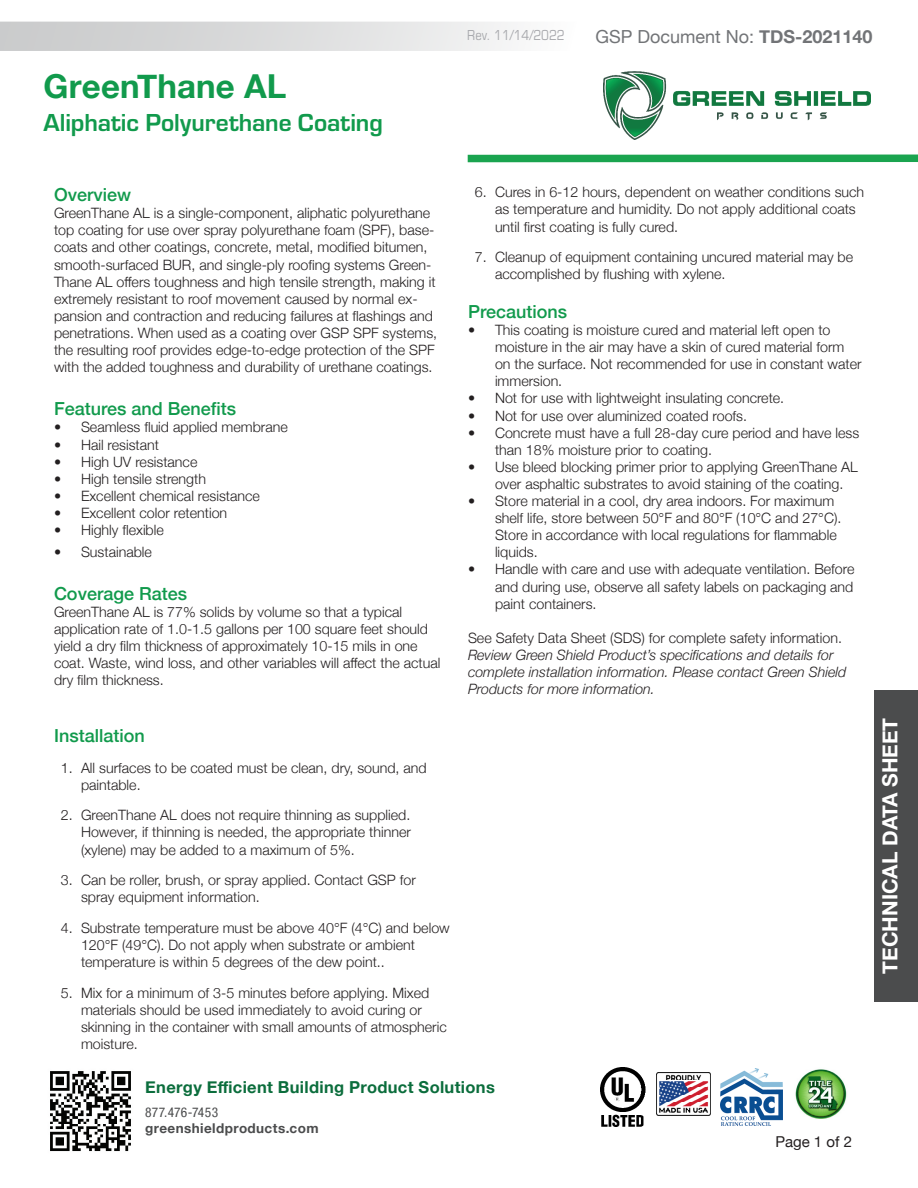
<style>
.page{position:relative;width:918px;height:1188px;background:#fff}
.page>*{position:absolute;margin:0;border:0;box-sizing:border-box;transform-origin:0 0}
.t1{font:700 33px "Helvetica Neue";letter-spacing:.005em;color:#119a4c}
.t2{font:700 25.5px "Eurostile";color:#119a4c}
.t3{font:700 21px "Helvetica Neue";color:#fff}
.t4{font:500 18px "Helvetica Neue";color:#119a4c}
.t5{font:18px "Helvetica Neue";color:#727477}
.t6{font:700 16.5px "Helvetica Neue";letter-spacing:.02em;color:#0b6d3c}
.t7{font:15px "Eurostile Con";color:#a8a9ad}
.t8{font:15px "Helvetica Neue";color:#231f20}
.t9{font:300 14.25px/17.1px "Helvetica Neue";color:#231f20}
.t10{font:italic 300 14.25px/17.1px "Helvetica Neue";color:#231f20}
.t11{font:700 13.5px "Helvetica Neue";letter-spacing:.03em;color:#4b4c4d}
.t12{font:condensed 13.5px "Helvetica Neue Condensed";letter-spacing:.02em;color:#4b4c4d}
.s1{font-weight:700}
</style>
<div class="page">
<img style="left:50px;top:1071px;width:81px;height:81px">
<svg style="left:0;top:22px;width:512px;height:29px;background:#dbdcdc"></svg>
<img style="left:603px;top:71px;width:268px;height:69px">
<img style="left:657px;top:1072px;width:54px;height:43px">
<div style="left:468px;top:154px;width:450px;height:8px;background:#1aa44f"></div>
<div style="left:875px;top:690px;width:43px;height:311px;background:#4b4c4d"></div>
<img style="left:600px;top:1067px;width:45px;height:59px">
<img style="left:720px;top:1068px;width:63px;height:57px">
<img style="left:795px;top:1069px;width:52px;height:50px">
<h1 class="t1" style="left:44px;top:60px;width:244px">GreenThane AL</h1>
<h2 class="t2" style="left:44px;top:104px;width:341px">Aliphatic Polyurethane Coating</h2>
<p class="t7" style="left:467px;top:25px;width:99px">Rev. 11/14/2022</p>
<p class="t5" style="left:595px;top:24px;width:279px">GSP Document No: <span class="s1">TDS-2021140</span></p>
<p class="t4" style="left:54px;top:180px;width:79px">Overview</p>
<p class="t9" style="left:54px;top:204px;width:385px">GreenThane AL is a single-component, aliphatic polyurethane top coating for use over spray polyurethane foam (SPF), base&shy;coats and other coatings, concrete, metal, modified bitumen, smooth-surfaced BUR, and single-ply roofing systems Green-Thane AL offers toughness and high tensile strength, making it extremely resistant to roof movement caused by normal ex&shy;pansion and contraction and reducing failures at flashings and penetrations. When used as a coating over GSP SPF systems, the resulting roof provides edge-to-edge protection of the SPF with the added toughness and durability of urethane coatings.</p>
<p class="t4" style="left:54px;top:394px;width:184px">Features and Benefits</p>
<p class="t9" style="left:54px;top:418px;width:235px">• Seamless fluid applied membrane</p>
<p class="t9" style="left:54px;top:435px;width:107px">• Hail resistant</p>
<p class="t9" style="left:54px;top:452px;width:145px">• High UV resistance</p>
<p class="t9" style="left:54px;top:469px;width:154px">• High tensile strength</p>
<p class="t9" style="left:54px;top:486px;width:207px">• Excellent chemical resistance</p>
<p class="t9" style="left:54px;top:503px;width:175px">• Excellent color retention</p>
<p class="t9" style="left:54px;top:520px;width:111px">• Highly flexible</p>
<p class="t9" style="left:54px;top:542px;width:99px">• Sustainable</p>
<p class="t4" style="left:54px;top:579px;width:135px">Coverage Rates</p>
<p class="t9" style="left:54px;top:602px;width:388px">GreenThane AL is 77% solids by volume so that a typical application rate of 1.0-1.5 gallons per 100 square feet should yield a dry film thickness of approximately 10-15 mils in one coat. Waste, wind loss, and other variables will affect the actual dry film thickness.</p>
<p class="t4" style="left:54px;top:721px;width:92px">Installation</p>
<p class="t9" style="left:81px;top:758px;width:347px;text-indent:-20px">1. All surfaces to be coated must be clean, dry, sound, and paintable.</p>
<p class="t9" style="left:81px;top:806px;width:331px;text-align:justify;text-indent:-20px">2. GreenThane AL does not require thinning as supplied.<br>However, if thinning is needed, the appropriate thinner (xylene) may be added to a maximum of 5%.</p>
<p class="t9" style="left:81px;top:870px;width:337px;text-indent:-20px">3. Can be roller, brush, or spray applied. Contact GSP for spray equipment information.</p>
<p class="t9" style="left:81px;top:918px;width:370px;text-indent:-20px">4. Substrate temperature must be above 40°F (4°C) and below<br>120°F (49°C). Do not apply when substrate or ambient temperature is within 5 degrees of the dew point..</p>
<p class="t9" style="left:81px;top:983px;width:367px;text-indent:-20px">5. Mix for a minimum of 3-5 minutes before applying. Mixed materials should be used immediately to avoid curing or skinning in the container with small amounts of atmospheric moisture.</p>
<p class="t9" style="left:495px;top:183px;width:371px;text-indent:-20px">6. Cures in 6-12 hours, dependent on weather conditions such as temperature and humidity. Do not apply additional coats until first coating is fully cured.</p>
<p class="t9" style="left:495px;top:248px;width:360px;text-indent:-20px">7. Cleanup of equipment containing uncured material may be accomplished by flushing with xylene.</p>
<p class="t4" style="left:468px;top:297px;width:101px">Precautions</p>
<p class="t9" style="left:495px;top:320px;width:368px;text-indent:-27px">• This coating is moisture cured and material left open to moisture in the air may have a skin of cured material form on the surface. Not recommended for use in constant water immersion.</p>
<p class="t9" style="left:468px;top:389px;width:318px">• Not for use with lightweight insulating concrete.</p>
<p class="t9" style="left:468px;top:406px;width:281px">• Not for use over aluminized coated roofs.</p>
<p class="t9" style="left:495px;top:423px;width:366px;text-indent:-27px">• Concrete must have a full 28-day cure period and have less than 18% moisture prior to coating.</p>
<p class="t9" style="left:495px;top:457px;width:364px;text-indent:-27px">• Use bleed blocking primer prior to applying GreenThane AL over asphaltic substrates to avoid staining of the coating.</p>
<p class="t9" style="left:495px;top:491px;width:348px;text-indent:-27px">• Store material in a cool, dry area indoors. For maximum shelf life, store between 50°F and 80°F (10°C and 27°C).<br>Store in accordance with local regulations for flammable liquids.</p>
<p class="t9" style="left:495px;top:560px;width:361px;text-align:justify;text-indent:-27px">• Handle with care and use with adequate ventilation. Before and during use, observe all safety labels on packaging and paint containers.</p>
<p class="t9" style="left:468px;top:628px;width:376px">See Safety Data Sheet (SDS) for complete safety information.</p>
<p class="t10" style="left:468px;top:645px;width:380px">Review Green Shield Product’s specifications and details for complete installation information. Please contact Green Shield<br>Products for more information.</p>
<p class="t6" style="left:145px;top:1075px;width:351px">Energy Efficient Building Product Solutions</p>
<p class="t12" style="left:145px;top:1104px;width:75px">877.476-7453</p>
<p class="t11" style="left:145px;top:1118px;width:175px">greenshieldproducts.com</p>
<p class="t8" style="left:775px;top:1131px;width:78px">Page 1 of 2</p>
<h3 class="t3" style="left:873px;top:974px;width:257px;rotate:-90deg">TECHNICAL DATA SHEET</h3>
</div>
